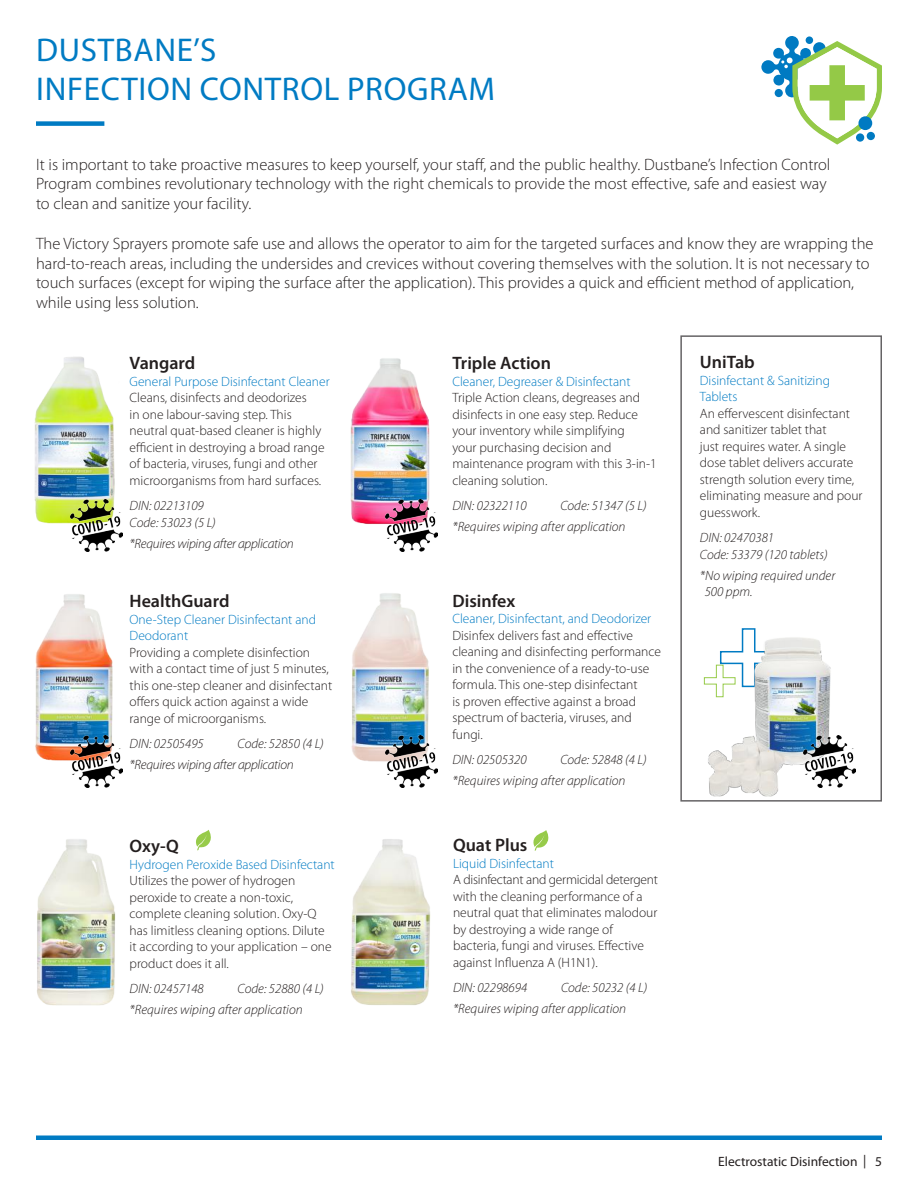
<style>
.page{position:relative;width:918px;height:1188px;background:#fff}
.page>*{position:absolute;margin:0;border:0;box-sizing:border-box;transform-origin:0 0}
.t1{font:33px/39.6px "Myriad Pro";letter-spacing:.02em;color:#007bc3}
.t2{font:600 18px "Myriad Pro";color:#241f1f}
.t3{font:300 16.5px/19.8px "Myriad Pro";color:#241f1f}
.t4{font:300 13.5px/16.5px "Myriad Pro";color:#241f1f}
.t5{font:italic 300 13.5px/21px "Myriad Pro";color:#241f1f}
.t6{font:300 13.5px/16.5px "Myriad Pro";color:#007bc3}
.t7{font:italic 300 13.5px/21px "Myriad Pro";letter-spacing:-.02em;color:#241f1f}
.t8{font:13.5px "Myriad Pro";color:#241f1f}
</style>
<div class="page">
<hr style="left:36px;top:1136px;width:846px;height:4px;background:#007bc3">
<img style="left:350px;top:358px;width:80px;height:166px">
<img style="left:34px;top:357px;width:81px;height:167px">
<img style="left:37px;top:839px;width:79px;height:167px">
<div style="left:36px;top:121px;width:68px;height:5px;background:#007bc3"></div>
<img style="left:351px;top:839px;width:80px;height:166px">
<svg style="left:761px;top:36px;width:121px;height:109px"></svg>
<div style="left:858px;top:116px;width:14px;height:14px;background:#007ac2;border-radius:50%"></div>
<div style="left:856px;top:133px;width:8px;height:9px;background:#007ac2;border-radius:50%"></div>
<div style="left:867px;top:132px;width:8px;height:8px;background:#007ac2;border-radius:50%"></div>
<svg style="left:196px;top:830px;width:15px;height:20px"></svg>
<svg style="left:533px;top:830px;width:15px;height:21px"></svg>
<div style="left:680px;top:335px;width:202px;height:467px;border:2px solid #656365"></div>
<img style="left:700px;top:628px;width:151px;height:173px">
<img style="left:35px;top:594px;width:78px;height:167px">
<img style="left:351px;top:593px;width:78px;height:169px">
<img style="left:70px;top:735px;width:53px;height:53px">
<img style="left:70px;top:499px;width:53px;height:53px">
<img style="left:385px;top:499px;width:53px;height:53px">
<img style="left:385px;top:735px;width:53px;height:53px">
<img style="left:803px;top:735px;width:53px;height:53px">
<h1 class="t1" style="left:36px;top:29px;width:460px">DUSTBANE’S<br>INFECTION CONTROL PROGRAM</h1>
<p class="t3" style="left:36px;top:154px;width:796px">It is important to take proactive measures to keep yourself, your staff, and the public healthy. Dustbane’s Infection Control<br>Program combines revolutionary technology with the right chemicals to provide the most effective, safe and easiest way to clean and sanitize your facility.</p>
<p class="t3" style="left:36px;top:233px;width:839px">The Victory Sprayers promote safe use and allows the operator to aim for the targeted surfaces and know they are wrapping the hard-to-reach areas, including the undersides and crevices without covering themselves with the solution. It is not necessary to touch surfaces (except for wiping the surface after the application). This provides a quick and efficient method of application, while using less solution.</p>
<h2 class="t2" style="left:130px;top:352px;width:67px">Vangard</h2>
<p class="t6" style="left:130px;top:373px;width:202px">General Purpose Disinfectant Cleaner</p>
<p class="t4" style="left:130px;top:389px;width:197px">Cleans, disinfects and deodorizes<br>in one labour-saving step. This neutral quat-based cleaner is highly efficient in destroying a broad range of bacteria, viruses, fungi and other microorganisms from hard surfaces.</p>
<p class="t5" style="left:130px;top:497px;width:88px;line-height:16.5px">DIN: 02213109<br>Code: 53023 (5 L)</p>
<p class="t7" style="left:130px;top:533px;width:166px">*Requires wiping after application</p>
<h2 class="t2" style="left:130px;top:590px;width:101px">HealthGuard</h2>
<p class="t6" style="left:130px;top:611px;width:188px">One-Step Cleaner Disinfectant and<br>Deodorant</p>
<p class="t4" style="left:130px;top:644px;width:204px">Providing a complete disinfection with a contact time of just 5 minutes, this one-step cleaner and disinfectant offers quick action against a wide range of microorganisms.</p>
<p class="t5" style="left:130px;top:733px;width:76px">DIN: 02505495</p>
<p class="t7" style="left:130px;top:733px;width:196px;text-indent:108px">Code: 52850 (4 L) *Requires wiping after application</p>
<h2 class="t2" style="left:130px;top:835px;width:51px">Oxy-Q</h2>
<p class="t6" style="left:130px;top:856px;width:207px">Hydrogen Peroxide Based Disinfectant</p>
<p class="t4" style="left:130px;top:872px;width:204px">Utilizes the power of hydrogen peroxide to create a non-toxic, complete cleaning solution. Oxy-Q has limitless cleaning options. Dilute it according to your application – one product does it all.</p>
<p class="t5" style="left:130px;top:978px;width:76px">DIN: 02457148</p>
<p class="t5" style="left:130px;top:978px;width:196px;text-indent:108px">Code: 52880 (4 L) *Requires wiping after application</p>
<h2 class="t2" style="left:452px;top:352px;width:100px">Triple Action</h2>
<p class="t6" style="left:452px;top:373px;width:180px">Cleaner, Degreaser &amp; Disinfectant</p>
<p class="t4" style="left:452px;top:389px;width:206px">Triple Action cleans, degreases and disinfects in one easy step. Reduce your inventory while simplifying<br>your purchasing decision and maintenance program with this 3-in-1 cleaning solution.</p>
<p class="t5" style="left:452px;top:495px;width:76px">DIN: 02322110</p>
<p class="t5" style="left:452px;top:495px;width:196px;text-indent:108px">Code: 51347 (5 L) *Requires wiping after application</p>
<h2 class="t2" style="left:452px;top:589px;width:64px">Disinfex</h2>
<p class="t6" style="left:452px;top:611px;width:200px">Cleaner, Disinfectant, and Deodorizer</p>
<p class="t4" style="left:452px;top:627px;width:210px">Disinfex delivers fast and effective cleaning and disinfecting performance in the convenience of a ready-to-use formula. This one-step disinfectant<br>is proven effective against a broad spectrum of bacteria, viruses, and fungi.</p>
<p class="t5" style="left:452px;top:749px;width:76px">DIN: 02505320</p>
<p class="t5" style="left:452px;top:749px;width:196px;text-indent:108px">Code: 52848 (4 L) *Requires wiping after application</p>
<h2 class="t2" style="left:453px;top:834px;width:76px">Quat Plus</h2>
<p class="t6" style="left:453px;top:855px;width:102px">Liquid Disinfectant</p>
<p class="t4" style="left:453px;top:872px;width:206px">A disinfectant and germicidal detergent with the cleaning performance of a neutral quat that eliminates malodour by destroying a wide range of bacteria, fungi and viruses. Effective against Influenza A (H1N1).</p>
<p class="t5" style="left:453px;top:977px;width:76px">DIN: 02298694</p>
<p class="t5" style="left:453px;top:977px;width:196px;text-indent:108px">Code: 50232 (4 L) *Requires wiping after application</p>
<h2 class="t2" style="left:700px;top:351px;width:56px">UniTab</h2>
<p class="t6" style="left:700px;top:372px;width:132px">Disinfectant &amp; Sanitizing<br>Tablets</p>
<p class="t4" style="left:700px;top:405px;width:164px">An effervescent disinfectant and sanitizer tablet that<br>just requires water. A single dose tablet delivers accurate strength solution every time, eliminating measure and pour guesswork.</p>
<p class="t5" style="left:700px;top:530px;width:129px;line-height:16.5px">DIN: 02470381<br>Code: 53379 (120 tablets)</p>
<p class="t5" style="left:705px;top:567px;width:132px;line-height:16.5px;text-indent:-5px">*No wiping required under<br>500 ppm.</p>
<p class="t8" style="left:718px;top:1153px;width:165px">Electrostatic Disinfection | 5</p>
</div>
